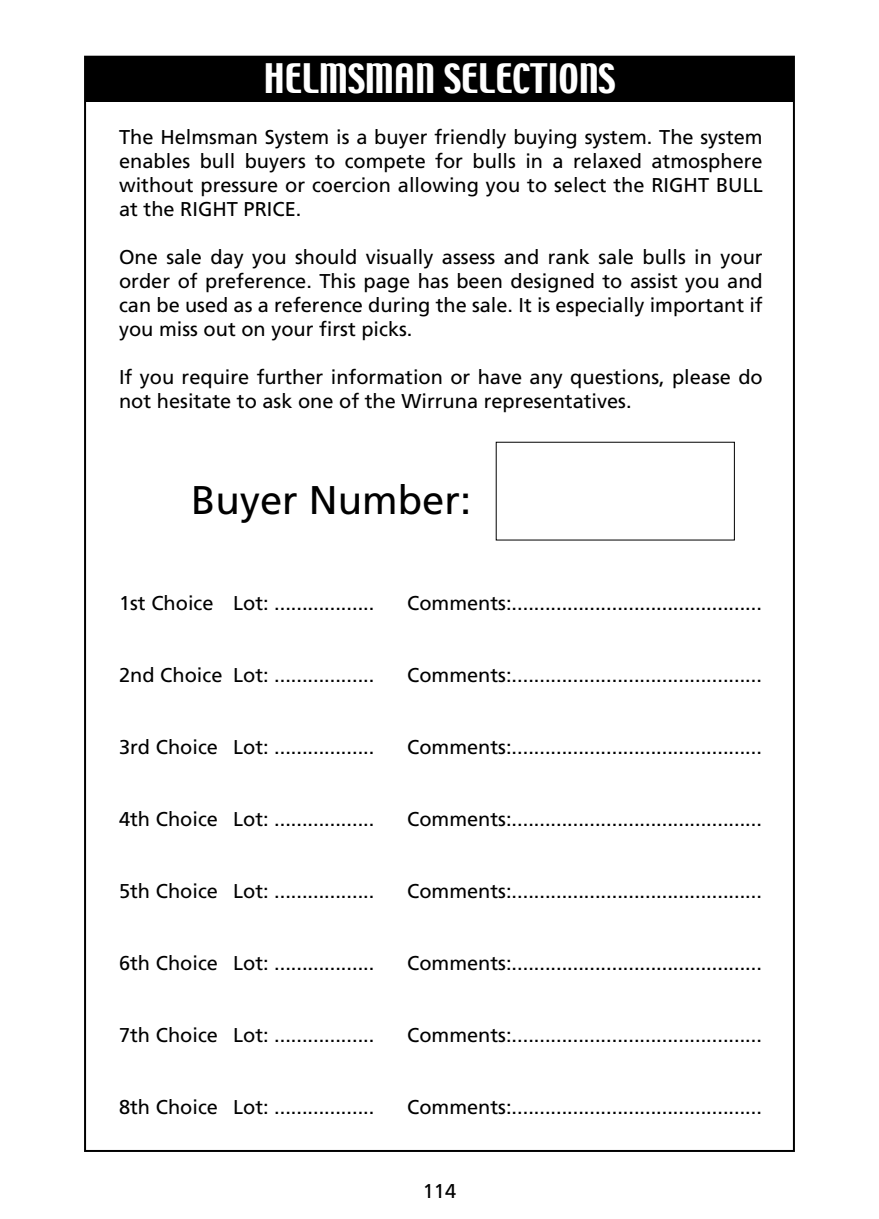
<style>
.page{position:relative;width:879px;height:1219px;background:#fff}
.page>*{position:absolute;margin:0;border:0;box-sizing:border-box;transform-origin:0 0}
.t1{font:40px "Frutiger";color:#000}
.t2{font:36px "Techno";color:#fff}
.t3{font:20px/24px "Frutiger";color:#000;text-align:justify}
</style>
<div class="page">
<div style="left:85px;top:57px;width:709px;height:45px;background:#000"></div>
<h2 class="t2" style="left:264px;top:55px;width:43px">HELMSMAN</h2>
<h2 class="t2" style="left:444px;top:55px;width:18px">SELE</h2>
<h2 class="t2" style="left:512px;top:55px;width:36px">CTIONS</h2>
<p class="t3" style="left:119px;top:125px;width:645px">The Helmsman System is a buyer friendly buying system. The system enables bull buyers to compete for bulls in a relaxed atmosphere without pressure or coercion allowing you to select the RIGHT BULL at the RIGHT PRICE.</p>
<p class="t3" style="left:119px;top:245px;width:645px">One sale day you should visually assess and rank sale bulls in your order of preference. This page has been designed to assist you and can be used as a reference during the sale. It is especially important if you miss out on your first picks.</p>
<p class="t3" style="left:119px;top:365px;width:645px">If you require further information or have any questions, please do not hesitate to ask one of the Wirruna representatives.</p>
<h1 class="t1" style="left:191px;top:476px;width:282px">Buyer Number:</h1>
<p class="t3" style="left:119px;top:591px;width:257px">1st Choice Lot: ..................</p>
<p class="t3" style="left:407px;top:591px;width:356px">Comments:.............................................</p>
<p class="t3" style="left:119px;top:663px;width:257px">2nd Choice Lot: ..................</p>
<p class="t3" style="left:407px;top:663px;width:356px">Comments:.............................................</p>
<p class="t3" style="left:119px;top:735px;width:257px">3rd Choice Lot: ..................</p>
<p class="t3" style="left:407px;top:735px;width:356px">Comments:.............................................</p>
<p class="t3" style="left:119px;top:807px;width:257px">4th Choice Lot: ..................</p>
<p class="t3" style="left:407px;top:807px;width:356px">Comments:.............................................</p>
<p class="t3" style="left:119px;top:879px;width:257px">5th Choice Lot: ..................</p>
<p class="t3" style="left:407px;top:879px;width:356px">Comments:.............................................</p>
<p class="t3" style="left:119px;top:951px;width:257px">6th Choice Lot: ..................</p>
<p class="t3" style="left:407px;top:951px;width:356px">Comments:.............................................</p>
<p class="t3" style="left:119px;top:1023px;width:257px">7th Choice Lot: ..................</p>
<p class="t3" style="left:407px;top:1023px;width:356px">Comments:.............................................</p>
<p class="t3" style="left:119px;top:1095px;width:257px">8th Choice Lot: ..................</p>
<p class="t3" style="left:407px;top:1095px;width:356px">Comments:.............................................</p>
<p class="t3" style="left:423px;top:1179px;width:35px">114</p>
</div>
